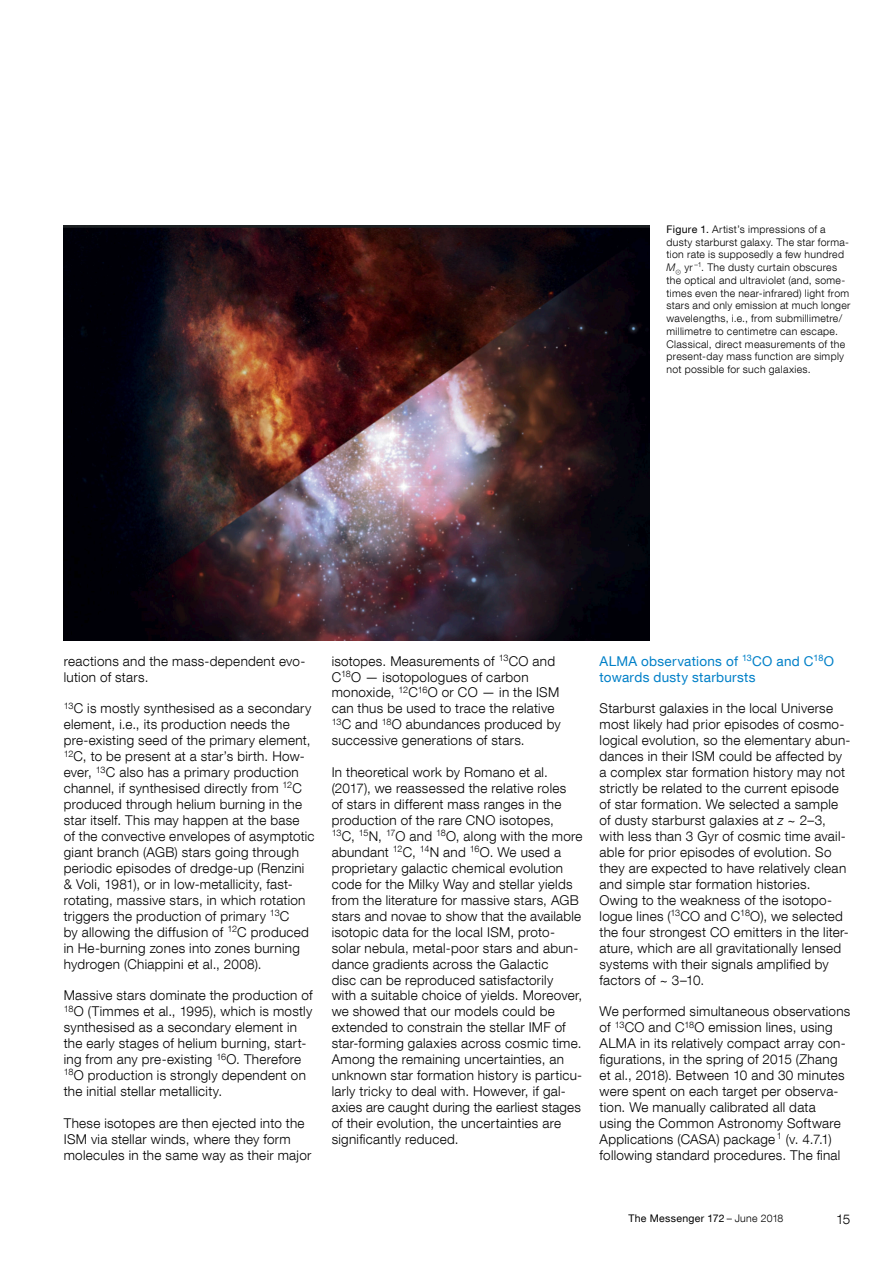
<style>
.page{position:relative;width:893px;height:1263px;background:#fff}
.page>*{position:absolute;margin:0;border:0;box-sizing:border-box;transform-origin:0 0}
._45_9pt{font:300 13.5px/15.9px "Helvetica Neue LT Com";letter-spacing:.02em;color:#000}
._55_9pt_blue{font:13.5px/15.9px "Helvetica Neue LT Com";letter-spacing:.02em;color:#0080c8}
.t1{font:300 10.5px/12.8px "Helvetica Neue LT Com";letter-spacing:.03em;color:#000}
.t2{font:10.5px "Helvetica Neue LT Com";letter-spacing:.03em;color:#000}
.s1{font-weight:400}
.s2{font-style:italic}
.s3{font-weight:300}
</style>
<div class="page">
<img style="left:64px;top:225px;width:585px;height:415px">
<p class="t1" style="left:666px;top:223px;width:185px"><span class="s1">Figure 1.</span> Artist’s impressions of a dusty starburst galaxy. The star forma&shy;tion rate is supposedly a few hundred <span class="s2">M</span><sub>⊙</sub> yr <sup>–1</sup>. The dusty curtain obscures the optical and ultraviolet (and, some&shy;times even the near-infrared) light from stars and only emission at much longer wavelengths, i.e., from submillimetre/ millimetre to centimetre can escape.<br>Classical, direct measurements of the present-day mass function are simply not possible for such galaxies.</p>
<p class="_45_9pt" style="left:64px;top:652px;width:243px">reactions and the mass-dependent evo&shy;lution of stars.</p>
<p class="_45_9pt" style="left:64px;top:700px;width:252px"><sup>13</sup>C is mostly synthesised as a secondary element, i.e., its production needs the pre-existing seed of the primary element, <sup>12</sup>C, to be present at a star’s birth. How&shy;ever, <sup>13</sup>C also has a primary production channel, if synthesised directly from <sup>12</sup>C produced through helium burning in the star itself. This may happen at the base<br>of the convective envelopes of asymptotic giant branch (AGB) stars going through periodic episodes of dredge-up (Renzini &amp; Voli, 1981), or in low-metallicity, fast&shy;rotating, massive stars, in which rotation triggers the production of primary <sup>13</sup>C<br>by allowing the diffusion of <sup>12</sup>C produced in He-burning zones into zones burning hydrogen (Chiappini et al., 2008).</p>
<p class="_45_9pt" style="left:64px;top:987px;width:250px">Massive stars dominate the production of <sup>18</sup>O (Timmes et al., 1995), which is mostly synthesised as a secondary element in the early stages of helium burning, start&shy;ing from any pre-existing <sup>16</sup>O. Therefore <sup>18</sup>O production is strongly dependent on the initial stellar metallicity.</p>
<p class="_45_9pt" style="left:64px;top:1115px;width:249px">These isotopes are then ejected into the<br>ISM via stellar winds, where they form molecules in the same way as their major</p>
<p class="_45_9pt" style="left:332px;top:652px;width:231px">isotopes. Measurements of <sup>13</sup>CO and C<sup>18</sup>O — isotopologues of carbon monoxide, <sup>12</sup>C<sup>16</sup>O or CO — in the ISM can thus be used to trace the relative <sup>13</sup>C and <sup>18</sup>O abundances produced by successive generations of stars.</p>
<p class="_45_9pt" style="left:332px;top:764px;width:252px">In theoretical work by Romano et al. (2017), we reassessed the relative roles<br>of stars in different mass ranges in the production of the rare CNO isotopes,<br><sup>13</sup>C, <sup>15</sup>N, <sup>17</sup>O and <sup>18</sup>O, along with the more abundant <sup>12</sup>C, <sup>14</sup>N and <sup>16</sup>O. We used a proprietary galactic chemical evolution code for the Milky Way and stellar yields from the literature for massive stars, AGB stars and novae to show that the available isotopic data for the local ISM, proto&shy;solar nebula, metal-poor stars and abun&shy;dance gradients across the Galactic<br>disc can be reproduced satisfactorily<br>with a suitable choice of yields. Moreover, we showed that our models could be extended to constrain the stellar IMF of star-forming galaxies across cosmic time.<br>Among the remaining uncertainties, an unknown star formation history is particu&shy;larly tricky to deal with. However, if gal&shy;axies are caught during the earliest stages of their evolution, the uncertainties are significantly reduced.</p>
<p class="_55_9pt_blue" style="left:600px;top:652px;width:236px">ALMA observations of <sup>13</sup>CO and C<sup>18</sup>O towards dusty starbursts</p>
<p class="_45_9pt" style="left:600px;top:700px;width:252px">Starburst galaxies in the local Universe most likely had prior episodes of cosmo&shy;logical evolution, so the elementary abun&shy;dances in their ISM could be affected by a complex star formation history may not strictly be related to the current episode of star formation. We selected a sample of dusty starburst galaxies at <span class="s2">z</span> ~ 2–3, with less than 3 Gyr of cosmic time avail&shy;able for prior episodes of evolution. So they are expected to have relatively clean and simple star formation histories.<br>Owing to the weakness of the isotopo&shy;logue lines (<sup>13</sup>CO and C<sup>18</sup>O), we selected the four strongest CO emitters in the liter&shy;ature, which are all gravitationally lensed systems with their signals amplified by factors of ~ 3–10.</p>
<p class="_45_9pt" style="left:600px;top:1003px;width:252px">We performed simultaneous observations of <sup>13</sup>CO and C<sup>18</sup>O emission lines, using ALMA in its relatively compact array con&shy;figurations, in the spring of 2015 (Zhang et al., 2018). Between 10 and 30 minutes were spent on each target per observa&shy;tion. We manually calibrated all data using the Common Astronomy Software Applications (CASA) package <sup>1</sup> (v. 4.7.1) following standard procedures. The final</p>
<p class="t2" style="left:628px;top:1211px;width:157px">The Messenger 172 <span class="s3">– June 2018</span></p>
<p class="_45_9pt" style="left:836px;top:1211px;width:16px">15</p>
</div>
